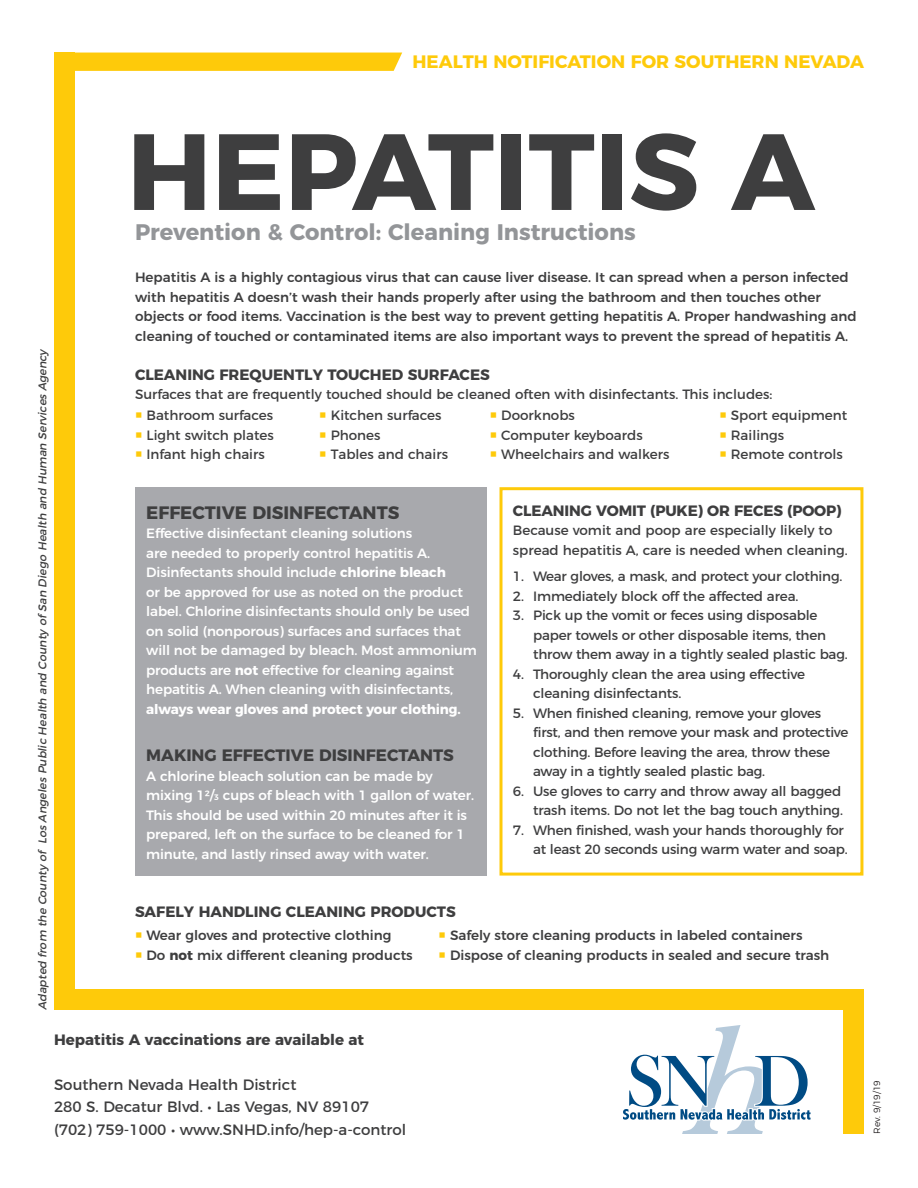
<style>
.page{position:relative;width:918px;height:1188px;background:#fff}
.page>*{position:absolute;margin:0;border:0;box-sizing:border-box;transform-origin:0 0}
.t1{font:700 108px "Montserrat";color:#3e3e3f}
.t2{font:700 22.5px "Montserrat";color:#939598}
.t3{font:700 18px "Montserrat";color:#feca0a}
.t4{font:700 18px "Montserrat";color:#3e3e3f}
.t5{font:700 16.5px "Montserrat";color:#3e3e3f}
.t6{font:700 15px "Montserrat";color:#3e3e3f}
.t7{font:15px/22.5px "Montserrat";color:#3e3e3f}
.t8{font:13.5px/19.5px "Montserrat";letter-spacing:-.01em;color:#3e3e3f}
.t9{font:500 13.5px/19.5px "Montserrat";letter-spacing:-.01em;color:#fff}
.t10{font:500 13.5px/19.5px "Montserrat";color:#3e3e3f}
.t11{font:italic 11.25px "Montserrat";color:#3e3e3f}
.t12{font:300 9px "Montserrat";letter-spacing:-.02em;color:#231f20}
.s1{color:#feca0a}
.s2{font-weight:700}
</style>
<div class="page">
<div style="left:54px;top:53px;width:20px;height:947px;background:#feca0a"></div>
<div style="left:74px;top:53px;width:328px;height:18px;background:#feca0a"></div>
<div style="left:54px;top:990px;width:810px;height:20px;background:#feca0a"></div>
<div style="left:844px;top:1000px;width:20px;height:134px;background:#feca0a"></div>
<svg style="left:623px;top:1025px;width:188px;height:109px"></svg>
<div style="left:135px;top:487px;width:352px;height:389px;background:#a8a9ad"></div>
<div style="left:500px;top:487px;width:363px;height:389px;border:3px solid #feca0a"></div>
<p class="t3" style="left:412px;top:47px;width:453px">HEALTH NOTIFICATION FOR SOUTHERN NEVADA</p>
<p class="t11" style="left:34px;top:1010px;width:665px;rotate:-90deg">Adapted from the County of LosAngelesPublic Health and County ofSan Diego Health and Human ServicesAgency</p>
<p class="t1" style="left:127px;top:83px;width:689px">HEPATITIS A</p>
<p class="t2" style="left:135px;top:214px;width:502px">Prevention &amp; Control: Cleaning Instructions</p>
<p class="t10" style="left:135px;top:267px;width:723px">Hepatitis A is a highly contagious virus that can cause liver disease. It can spread when a person infected with hepatitis A doesn’t wash their hands properly after using the bathroom and then touches other objects or food items. Vaccination is the best way to prevent getting hepatitis A. Proper handwashing and cleaning of touched or contaminated items are also important ways to prevent the spread of hepatitis A.</p>
<p class="t6" style="left:135px;top:362px;width:356px">CLEANING FREQUENTLY TOUCHED SURFACES</p>
<p class="t8" style="left:135px;top:384px;width:639px">Surfaces that are frequently touched should be cleaned often with disinfectants. This includes:</p>
<p class="t8" style="left:135px;top:404px;width:140px"><span class="s1">○</span> Bathroom surfaces</p>
<p class="t8" style="left:135px;top:424px;width:140px"><span class="s1">○</span> Light switch plates</p>
<p class="t8" style="left:135px;top:443px;width:131px"><span class="s1">○</span> Infant high chairs</p>
<p class="t8" style="left:319px;top:404px;width:124px"><span class="s1">○</span> Kitchen surfaces</p>
<p class="t8" style="left:319px;top:424px;width:63px"><span class="s1">○</span> Phones</p>
<p class="t8" style="left:319px;top:443px;width:130px"><span class="s1">○</span> Tables and chairs</p>
<p class="t8" style="left:490px;top:404px;width:87px"><span class="s1">○</span> Doorknobs</p>
<p class="t8" style="left:490px;top:424px;width:154px"><span class="s1">○</span> Computer keyboards</p>
<p class="t8" style="left:490px;top:443px;width:181px"><span class="s1">○</span> Wheelchairs and walkers</p>
<p class="t8" style="left:719px;top:404px;width:129px"><span class="s1">○</span> Sport equipment</p>
<p class="t8" style="left:719px;top:424px;width:66px"><span class="s1">○</span> Railings</p>
<p class="t8" style="left:719px;top:443px;width:125px"><span class="s1">○</span> Remote controls</p>
<p class="t4" style="left:146px;top:498px;width:255px">EFFECTIVE DISINFECTANTS</p>
<p class="t9" style="left:146px;top:523px;width:332px">Effective disinfectant cleaning solutions<br>are needed to properly control hepatitis A.<br>Disinfectants should include <span class="s2">chlorine bleach<br></span>or be approved for use as noted on the product label. Chlorine disinfectants should only be used on solid (nonporous) surfaces and surfaces that will not be damaged by bleach. Most ammonium products are <span class="s2">not</span> effective for cleaning against hepatitis A. When cleaning with disinfectants, <span class="s2">always wear gloves and protect your clothing.</span></p>
<p class="t5" style="left:146px;top:742px;width:309px">MAKING EFFECTIVE DISINFECTANTS</p>
<p class="t9" style="left:146px;top:765px;width:329px">A chlorine bleach solution can be made by mixing 12/3 cups of bleach with 1 gallon of water.<br>This should be used within 20 minutes after it is prepared, left on the surface to be cleaned for 1 minute, and lastly rinsed away with water.</p>
<p class="t6" style="left:513px;top:498px;width:330px">CLEANING VOMIT (PUKE) OR FECES (POOP)</p>
<p class="t8" style="left:513px;top:520px;width:336px">Because vomit and poop are especially likely to spread hepatitis A, care is needed when cleaning.</p>
<p class="t8" style="left:513px;top:566px;width:331px">1. Wear gloves, a mask, and protect your clothing.</p>
<p class="t8" style="left:513px;top:585px;width:287px">2. Immediately block off the affected area.</p>
<p class="t8" style="left:533px;top:605px;width:316px;text-indent:-20px">3. Pick up the vomit or feces using disposable paper towels or other disposable items, then throw them away in a tightly sealed plastic bag.</p>
<p class="t8" style="left:533px;top:663px;width:274px;text-indent:-20px">4. Thoroughly clean the area using effective cleaning disinfectants.</p>
<p class="t8" style="left:533px;top:702px;width:317px;text-indent:-20px">5. When finished cleaning, remove your gloves first, and then remove your mask and protective clothing. Before leaving the area, throw these away in a tightly sealed plastic bag.</p>
<p class="t8" style="left:513px;top:780px;width:332px;text-align:right">6. Use gloves to carry and throw away all bagged trash items. Do not let the bag touch anything.</p>
<p class="t8" style="left:513px;top:819px;width:336px;text-align:right">7. When finished, wash your hands thoroughly for at least 20 seconds using warm water and soap.</p>
<p class="t6" style="left:135px;top:899px;width:322px">SAFELY HANDLING CLEANING PRODUCTS</p>
<p class="t10" style="left:135px;top:925px;width:258px"><span class="s1">○</span> Wear gloves and protective clothing</p>
<p class="t10" style="left:135px;top:944px;width:279px"><span class="s1">○</span> Do <span class="s2">not</span> mix different cleaning products</p>
<p class="t10" style="left:438px;top:925px;width:366px"><span class="s1">○</span> Safely store cleaning products in labeled containers</p>
<p class="t10" style="left:438px;top:944px;width:392px"><span class="s1">○</span> Dispose of cleaning products in sealed and secure trash</p>
<p class="t6" style="left:54px;top:1027px;width:312px">Hepatitis A vaccinations are available at</p>
<p class="t7" style="left:54px;top:1072px;width:317px">Southern Nevada Health District<br>280 S. Decatur Blvd. • Las Vegas, NV 89107</p>
<p class="t7" style="left:54px;top:1117px;width:354px">(702) 759-1000 • www.SNHD.info/hep-a-control</p>
<p class="t12" style="left:870px;top:1134px;width:55px;rotate:-90deg">Rev. 9/19/19</p>
</div>
